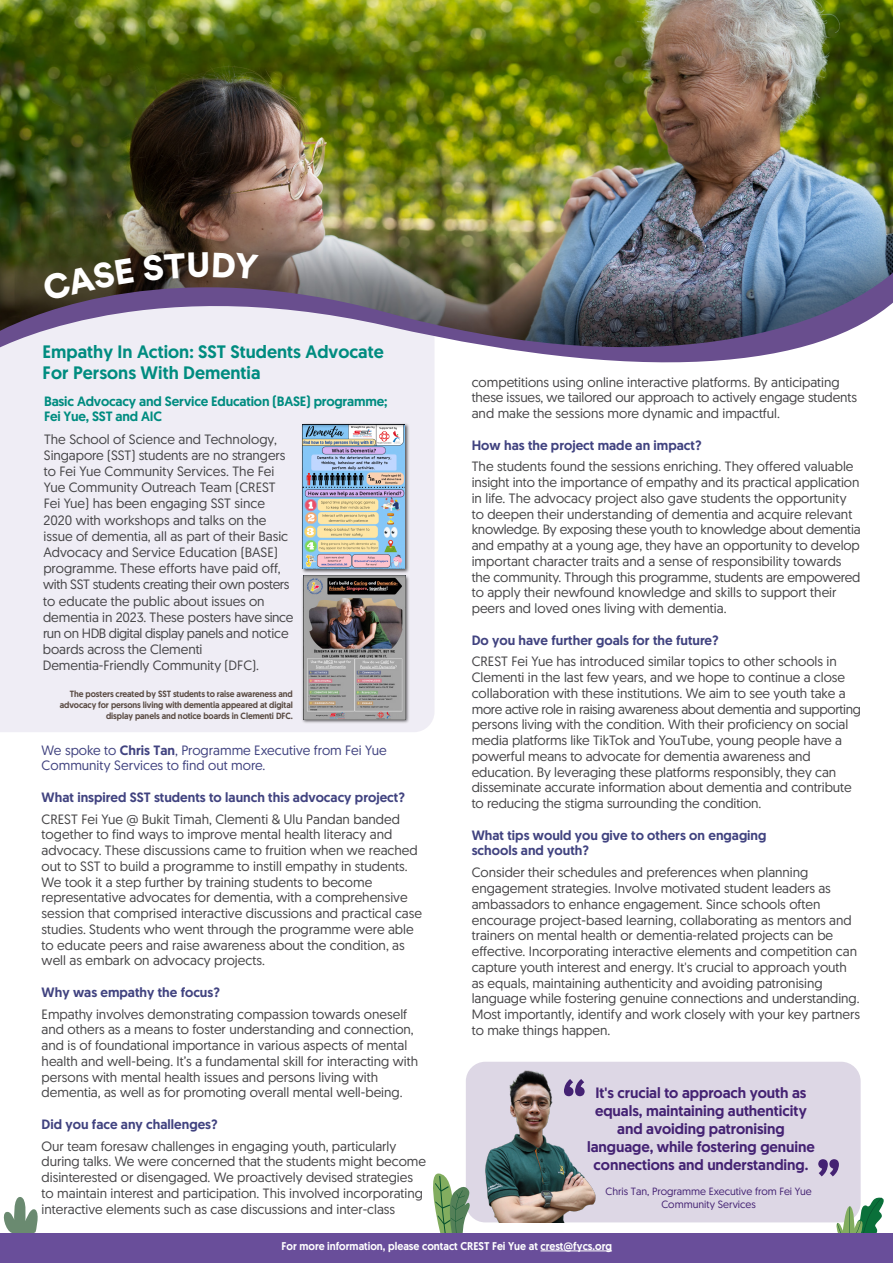
<style>
.page{position:relative;width:893px;height:1263px;background:#fff}
.page>*{position:absolute;margin:0;border:0;box-sizing:border-box;transform-origin:0 0}
.t1{font:500 55.5px "Geomanist";color:#442273}
.t2{font:500 18px/21.6px "Geomanist";color:#008c80}
.t3{font:500 15px/18px "Geomanist";letter-spacing:-.005em;color:#442273;text-align:center}
.t4{font:13.5px/15.8px "Geomanist";color:#464547}
.t5{font:500 13.5px/15.8px "Geomanist";color:#414380}
.t6{font:13.5px/15.8px "Geomanist";color:#414380}
.t7{font:500 13.5px/15.8px "Geomanist";letter-spacing:-.015em;color:#008c80}
.t8{font:500 11.25px "Geomanist";color:#fff;scale:.95 1}
.t9{font:10.5px/12.6px "Geomanist";color:#442273;text-align:center}
.t10{font:500 9px/10.8px "Geomanist";letter-spacing:-.01em;color:#594a42;text-align:right;scale:.95 1}
.s1{font-weight:500}
</style>
<div class="page">
<div style="left:466px;top:1062px;width:395px;height:160px;background:#ddd7e5;border-radius:20px"></div>
<div style="left:0;top:389px;width:434px;height:343px;background:#efedf5"></div>
<svg style="left:433px;top:1173px;width:32px;height:60px"></svg>
<svg style="left:3px;top:1197px;width:35px;height:36px"></svg>
<svg style="left:834px;top:1197px;width:50px;height:36px"></svg>
<div style="left:0;top:380px;width:434px;height:9px;background:#efedf5"></div>
<img style="left:0;top:0;width:893px;height:380px">
<div style="left:0;top:1233px;width:893px;height:30px;background:#694e9a"></div>
<img style="left:300px;top:421px;width:111px;height:303px">
<img style="left:303px;top:575px;width:103px;height:144px">
<img style="left:303px;top:425px;width:102px;height:144px">
<hr style="left:541px;top:1250px;width:71px;height:1px;background:#fff">
<img style="left:463px;top:1066px;width:133px;height:156px">
<svg style="left:42px;top:258px;width:92px;height:43px;background:#403b26"></svg>
<svg style="left:142px;top:252px;width:117px;height:29px;background:#453427"></svg>
<h2 class="t2" style="left:43px;top:340px;width:343px">Empathy In Action: SST Students Advocate<br>For Persons With Dementia</h2>
<p class="t7" style="left:44px;top:393px;width:345px">Basic Advocacy and Service Education (BASE) programme;<br>Fei Yue, SST and AIC</p>
<p class="t4" style="left:43px;top:430px;width:252px;line-height:16.2px">The School of Science and Technology, Singapore (SST) students are no strangers to Fei Yue Community Services. The Fei Yue Community Outreach Team (CREST Fei Yue) has been engaging SST since 2020 with workshops and talks on the issue of dementia, all as part of their Basic Advocacy and Service Education (BASE) programme. These efforts have paid off, with SST students creating their own posters to educate the public about issues on dementia in 2023. These posters have since run on HDB digital display panels and notice boards across the Clementi Dementia-Friendly Community (DFC).</p>
<p class="t10" style="left:60px;top:689px;width:247px">The posters created by SST students to raise awareness and advocacy for persons living with dementia appeared at digital display panels and notice boards in Clementi DFC.</p>
<p class="t6" style="left:42px;top:741px;width:347px">We spoke to <span class="s1">Chris Tan</span>, Programme Executive from Fei Yue<br>Community Services to find out more.</p>
<p class="t5" style="left:42px;top:789px;width:365px">What inspired SST students to launch this advocacy project?</p>
<p class="t4" style="left:42px;top:810px;width:382px">CREST Fei Yue @ Bukit Timah, Clementi &amp; Ulu Pandan banded together to find ways to improve mental health literacy and advocacy. These discussions came to fruition when we reached out to SST to build a programme to instill empathy in students.<br>We took it a step further by training students to become representative advocates for dementia, with a comprehensive session that comprised interactive discussions and practical case studies. Students who went through the programme were able to educate peers and raise awareness about the condition, as well as embark on advocacy projects.</p>
<p class="t5" style="left:42px;top:984px;width:180px">Why was empathy the focus?</p>
<p class="t4" style="left:42px;top:1005px;width:378px">Empathy involves demonstrating compassion towards oneself and others as a means to foster understanding and connection, and is of foundational importance in various aspects of mental health and well-being. It’s a fundamental skill for interacting with persons with mental health issues and persons living with dementia, as well as for promoting overall mental well-being.</p>
<p class="t5" style="left:42px;top:1116px;width:177px">Did you face any challenges?</p>
<p class="t4" style="left:42px;top:1138px;width:386px">Our team foresaw challenges in engaging youth, particularly during talks. We were concerned that the students might become disinterested or disengaged. We proactively devised strategies to maintain interest and participation. This involved incorporating interactive elements such as case discussions and inter-class</p>
<p class="t4" style="left:472px;top:374px;width:387px">competitions using online interactive platforms. By anticipating these issues, we tailored our approach to actively engage students and make the sessions more dynamic and impactful.</p>
<p class="t5" style="left:472px;top:437px;width:231px">How has the project made an impact?</p>
<p class="t4" style="left:472px;top:458px;width:390px">The students found the sessions enriching. They offered valuable insight into the importance of empathy and its practical application in life. The advocacy project also gave students the opportunity to deepen their understanding of dementia and acquire relevant knowledge. By exposing these youth to knowledge about dementia and empathy at a young age, they have an opportunity to develop important character traits and a sense of responsibility towards the community. Through this programme, students are empowered to apply their newfound knowledge and skills to support their peers and loved ones living with dementia.</p>
<p class="t5" style="left:472px;top:632px;width:248px">Do you have further goals for the future?</p>
<p class="t4" style="left:472px;top:653px;width:391px">CREST Fei Yue has introduced similar topics to other schools in Clementi in the last few years, and we hope to continue a close collaboration with these institutions. We aim to see youth take a more active role in raising awareness about dementia and supporting persons living with the condition. With their proficiency on social media platforms like TikTok and YouTube, young people have a powerful means to advocate for dementia awareness and education. By leveraging these platforms responsibly, they can disseminate accurate information about dementia and contribute to reducing the stigma surrounding the condition.</p>
<p class="t5" style="left:472px;top:827px;width:296px">What tips would you give to others on engaging schools and youth?</p>
<p class="t4" style="left:472px;top:864px;width:390px">Consider their schedules and preferences when planning engagement strategies. Involve motivated student leaders as ambassadors to enhance engagement. Since schools often encourage project-based learning, collaborating as mentors and trainers on mental health or dementia-related projects can be effective. Incorporating interactive elements and competition can capture youth interest and energy. It's crucial to approach youth as equals, maintaining authenticity and avoiding patronising language while fostering genuine connections and understanding.<br>Most importantly, identify and work closely with your key partners to make things happen.</p>
<h1 class="t1" style="left:563px;top:1063px;width:25px">“</h1>
<p class="t3" style="left:587px;top:1084px;width:229px">It's crucial to approach youth as equals, maintaining authenticity and avoiding patronising language, while fostering genuine connections and understanding.</p>
<h1 class="t1" style="left:817px;top:1143px;width:25px">”</h1>
<p class="t9" style="left:606px;top:1185px;width:208px">Chris Tan, Programme Executive from Fei Yue<br>Community Services</p>
<p class="t8" style="left:281px;top:1238px;width:349px">For more information, please contact CREST Fei Yue at crest@fycs.org</p>
</div>
